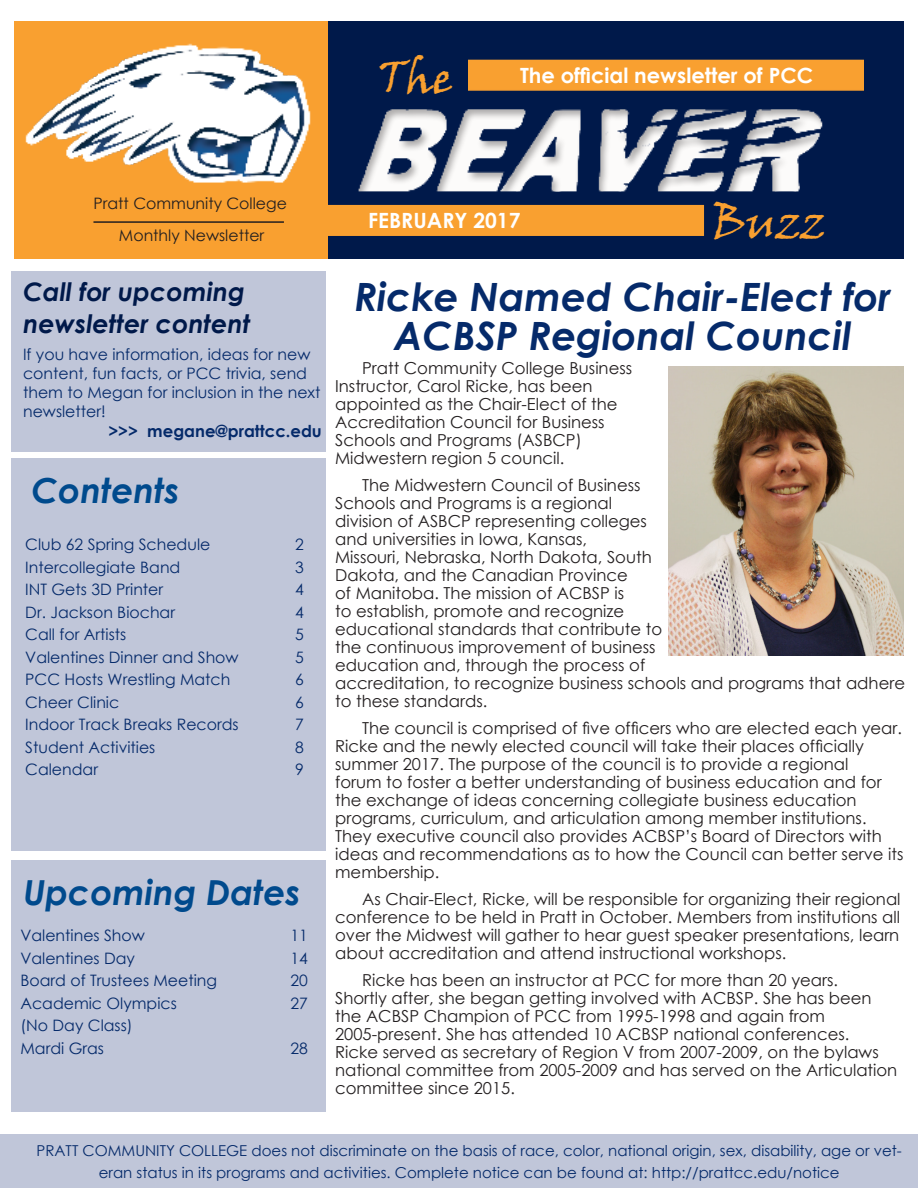
<style>
.page{position:relative;width:918px;height:1188px;background:#fff}
.page>*{position:absolute;margin:0;border:0;box-sizing:border-box;transform-origin:0 0}
.t1{font:45px "Viner Hand ITC";color:#f9a030}
.Headlines{font:italic 700 39px "Century Gothic";color:#052a6a}
.Headlines-2{font:italic 700 34.5px "Century Gothic";color:#004a8d}
.Inside_The_Dam_Heade{font:italic 700 25.5px "Century Gothic";color:#00194a}
.t2{font:700 21px "Century Gothic";color:#fff}
.Headlines-3{font:16.5px/18px "Century Gothic";color:#231f20}
.Inside_The_Dam_Heade-2{font:700 16.5px "Century Gothic";color:#052a6a}
.Inside_The_Dam_Heade-3{font:15.75px/18.9px "Century Gothic";color:#052a6a}
.t3{font:15.75px "Century Gothic";color:#231f20}
.Inside_The_Dam_Heade-4{font:15px/22.5px "Century Gothic";color:#052a6a;text-align:center}
</style>
<div class="page">
<div style="left:14px;top:21px;width:315px;height:238px;background:#f9a030"></div>
<img style="left:25px;top:43px;width:286px;height:140px">
<div style="left:328px;top:21px;width:576px;height:238px;background:#00194a"></div>
<hr style="left:93px;top:221px;width:191px;height:2px;background:#231f20">
<div style="left:326px;top:205px;width:378px;height:31px;background:#f9a030"></div>
<div style="left:468px;top:60px;width:396px;height:31px;background:#f9a030;border:2px solid #f9a030"></div>
<div style="left:356px;top:93px;width:475px;height:114px;background:#231f20;opacity:.36"></div>
<div style="left:11px;top:271px;width:315px;height:181px;background:#c0c6d9"></div>
<div style="left:11px;top:860px;width:315px;height:252px;background:#c0c6d9"></div>
<div style="left:11px;top:458px;width:315px;height:393px;background:#c0c6d9"></div>
<div style="left:0;top:1134px;width:918px;height:54px;background:#c0c6d9"></div>
<img style="left:669px;top:366px;width:235px;height:289px">
<p class="t1" style="left:379px;top:49px;width:76px">The</p>
<p class="t2" style="left:520px;top:59px;width:295px">The official newsletter of PCC</p>
<p class="t3" style="left:93px;top:192px;width:195px">Pratt Community College</p>
<p class="t3" style="left:119px;top:225px;width:147px">Monthly Newsletter</p>
<p class="t2" style="left:368px;top:205px;width:154px">FEBRUARY 2017</p>
<p class="t1" style="left:711px;top:195px;width:116px">Buzz</p>
<p class="Inside_The_Dam_Heade" style="left:23px;top:273px;width:223px">Call for upcoming</p>
<p class="Inside_The_Dam_Heade" style="left:23px;top:304px;width:229px">newsletter content</p>
<p class="Inside_The_Dam_Heade-3" style="left:23px;top:345px;width:299px">If you have information, ideas for new content, fun facts, or PCC trivia, send them to Megan for inclusion in the next newsletter!</p>
<p class="Inside_The_Dam_Heade-2" style="left:108px;top:418px;width:215px">&gt;&gt;&gt; megane@prattcc.edu</p>
<p class="Headlines-2" style="left:31px;top:464px;width:150px">Contents</p>
<p class="Inside_The_Dam_Heade-3" style="left:25px;top:535px;width:187px">Club 62 Spring Schedule</p>
<p class="Inside_The_Dam_Heade-3" style="left:295px;top:535px;width:10px">2</p>
<p class="Inside_The_Dam_Heade-3" style="left:25px;top:557px;width:157px">Intercollegiate Band</p>
<p class="Inside_The_Dam_Heade-3" style="left:295px;top:557px;width:10px">3</p>
<p class="Inside_The_Dam_Heade-3" style="left:25px;top:580px;width:140px">INT Gets 3D Printer</p>
<p class="Inside_The_Dam_Heade-3" style="left:295px;top:580px;width:10px">4</p>
<p class="Inside_The_Dam_Heade-3" style="left:25px;top:602px;width:151px">Dr. Jackson Biochar</p>
<p class="Inside_The_Dam_Heade-3" style="left:295px;top:602px;width:10px">4</p>
<p class="Inside_The_Dam_Heade-3" style="left:25px;top:625px;width:103px">Call for Artists</p>
<p class="Inside_The_Dam_Heade-3" style="left:295px;top:625px;width:10px">5</p>
<p class="Inside_The_Dam_Heade-3" style="left:25px;top:647px;width:215px">Valentines Dinner and Show</p>
<p class="Inside_The_Dam_Heade-3" style="left:295px;top:647px;width:10px">5</p>
<p class="Inside_The_Dam_Heade-3" style="left:25px;top:670px;width:207px">PCC Hosts Wrestling Match</p>
<p class="Inside_The_Dam_Heade-3" style="left:295px;top:670px;width:10px">6</p>
<p class="Inside_The_Dam_Heade-3" style="left:25px;top:692px;width:96px">Cheer Clinic</p>
<p class="Inside_The_Dam_Heade-3" style="left:295px;top:692px;width:10px">6</p>
<p class="Inside_The_Dam_Heade-3" style="left:25px;top:715px;width:215px">Indoor Track Breaks Records</p>
<p class="Inside_The_Dam_Heade-3" style="left:295px;top:715px;width:10px">7</p>
<p class="Inside_The_Dam_Heade-3" style="left:25px;top:737px;width:132px">Student Activities</p>
<p class="Inside_The_Dam_Heade-3" style="left:295px;top:737px;width:10px">8</p>
<p class="Inside_The_Dam_Heade-3" style="left:25px;top:760px;width:74px">Calendar</p>
<p class="Inside_The_Dam_Heade-3" style="left:295px;top:760px;width:10px">9</p>
<p class="Headlines-2" style="left:23px;top:867px;width:279px">Upcoming Dates</p>
<p class="Inside_The_Dam_Heade-3" style="left:20px;top:926px;width:126px">Valentines Show</p>
<p class="Inside_The_Dam_Heade-3" style="left:290px;top:926px;width:19px">11</p>
<p class="Inside_The_Dam_Heade-3" style="left:20px;top:949px;width:116px">Valentines Day</p>
<p class="Inside_The_Dam_Heade-3" style="left:290px;top:949px;width:19px">14</p>
<p class="Inside_The_Dam_Heade-3" style="left:20px;top:971px;width:198px">Board of Trustees Meeting</p>
<p class="Inside_The_Dam_Heade-3" style="left:290px;top:971px;width:19px">20</p>
<p class="Inside_The_Dam_Heade-3" style="left:20px;top:994px;width:158px">Academic Olympics</p>
<p class="Inside_The_Dam_Heade-3" style="left:290px;top:994px;width:19px">27</p>
<p class="Inside_The_Dam_Heade-3" style="left:20px;top:1016px;width:114px">(No Day Class)</p>
<p class="Inside_The_Dam_Heade-3" style="left:20px;top:1039px;width:85px">Mardi Gras</p>
<p class="Inside_The_Dam_Heade-3" style="left:290px;top:1039px;width:19px">28</p>
<p class="Headlines" style="left:354px;top:267px;width:538px">Ricke Named Chair-Elect for</p>
<p class="Headlines" style="left:394px;top:306px;width:459px">ACBSP Regional Council</p>
<p class="Headlines-3" style="left:335px;top:359px;width:299px;text-indent:27px">Pratt Community College Business Instructor, Carol Ricke, has been appointed as the Chair-Elect of the Accreditation Council for Business Schools and Programs (ASBCP)<br>Midwestern region 5 council.</p>
<p class="Headlines-3" style="left:335px;top:476px;width:571px;text-indent:27px">The Midwestern Council of Business<br>Schools and Programs is a regional<br>division of ASBCP representing colleges<br>and universities in Iowa, Kansas,<br>Missouri, Nebraska, North Dakota, South<br>Dakota, and the Canadian Province<br>of Manitoba. The mission of ACBSP is<br>to establish, promote and recognize<br>educational standards that contribute to<br>the continuous improvement of business<br>education and, through the process of<br>accreditation, to recognize business schools and programs that adhere to these standards.</p>
<p class="Headlines-3" style="left:335px;top:719px;width:570px;text-indent:27px">The council is comprised of five officers who are elected each year.<br>Ricke and the newly elected council will take their places officially summer 2017. The purpose of the council is to provide a regional<br>forum to foster a better understanding of business education and for the exchange of ideas concerning collegiate business education programs, curriculum, and articulation among member institutions.<br>They executive council also provides ACBSP’s Board of Directors with ideas and recommendations as to how the Council can better serve its membership.</p>
<p class="Headlines-3" style="left:335px;top:890px;width:567px;text-align:justify;text-indent:27px">As Chair-Elect, Ricke, will be responsible for organizing their regional conference to be held in Pratt in October. Members from institutions all over the Midwest will gather to hear guest speaker presentations, learn about accreditation and attend instructional workshops.</p>
<p class="Headlines-3" style="left:335px;top:971px;width:564px;text-indent:27px">Ricke has been an instructor at PCC for more than 20 years.<br>Shortly after, she began getting involved with ACBSP. She has been the ACBSP Champion of PCC from 1995-1998 and again from 2005-present. She has attended 10 ACBSP national conferences.<br>Ricke served as secretary of Region V from 2007-2009, on the bylaws national committee from 2005-2009 and has served on the Articulation committee since 2015.</p>
<p class="Inside_The_Dam_Heade-4" style="left:37px;top:1139px;width:867px">PRATT COMMUNITY COLLEGE does not discriminate on the basis of race, color, national origin, sex, disability, age or vet&shy;eran status in its programs and activities. Complete notice can be found at: http://prattcc.edu/notice</p>
</div>
